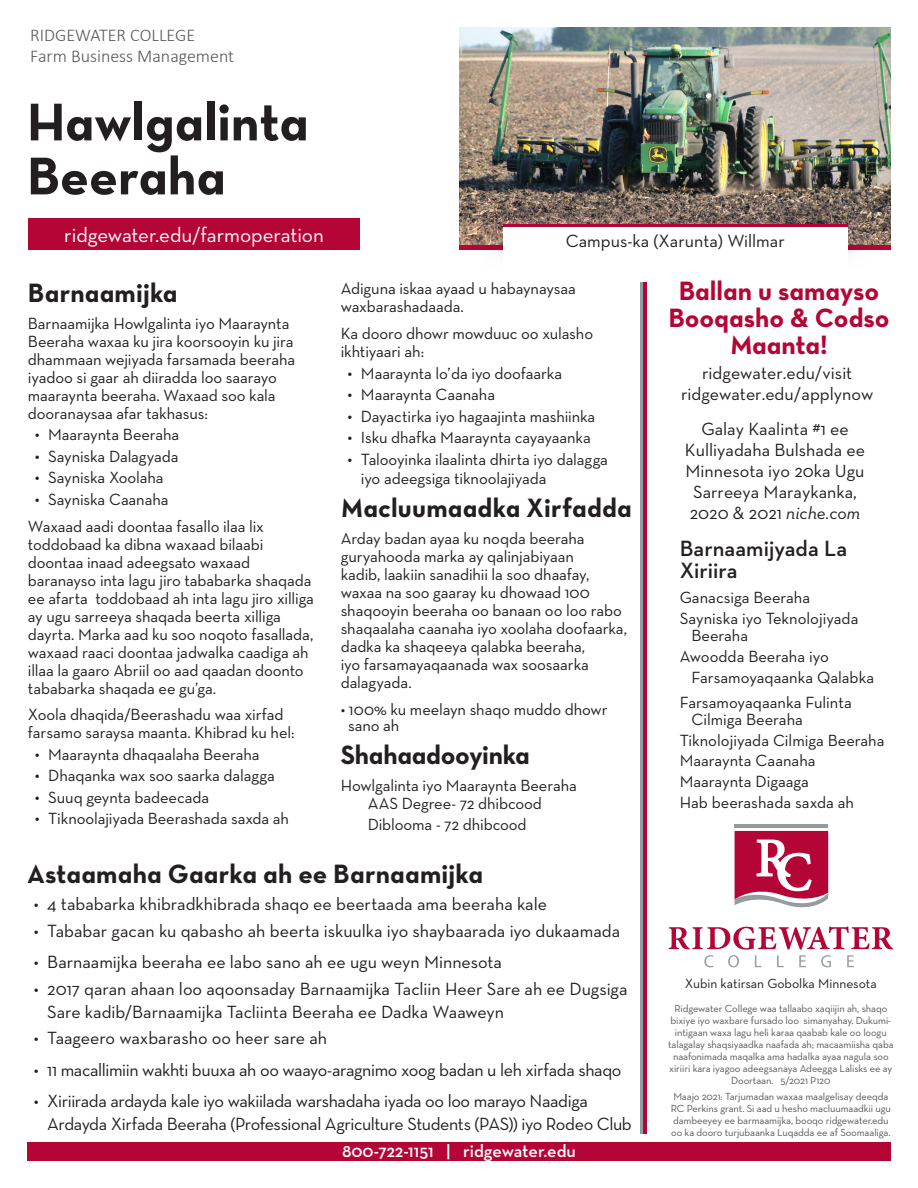
<style>
.page{position:relative;width:918px;height:1188px;background:#fff}
.page>*{position:absolute;margin:0;border:0;box-sizing:border-box;transform-origin:0 0}
.t1{font:54px "Neutra Text Bold Alt";color:#231f20}
.t2{font:27px "Neutra Text Bold Alt";letter-spacing:.005em;color:#231f20}
.t3{font:27px/27px "Neutra Text Bold Alt";color:#b50536;text-align:center}
.t4{font:600 22.5px/22.5px "Neutra Text";color:#231f20}
.t5{font:21px "Neutra Text";letter-spacing:-.005em;color:#fff}
.t6{font:18px/21px "Neutra Text";color:#231f20}
.t7{font:18px/22.5px "Neutra Text";letter-spacing:-.025em;color:#231f20}
.t8{font:300 18px "Calibri";color:#57585a}
.t9{font:600 18px "Neutra Text";color:#fff}
.Indented_credential{font:16.5px/18px "Neutra Text";letter-spacing:-.005em;color:#231f20}
.t10{font:13.5px "Neutra Text";color:#231f20}
.t11{font:10.5px/12px "Neutra Text";letter-spacing:-.01em;color:#57585a;text-align:center}
.s1{font-size:18px}
.s2{font-style:italic}
</style>
<div class="page">
<img style="left:459px;top:27px;width:432px;height:218px">
<div style="left:459px;top:245px;width:432px;height:5px;background:#b50536"></div>
<div style="left:480px;top:190px;width:391px;height:253px;background:#231f20;opacity:.21"></div>
<div style="left:503px;top:226px;width:345px;height:208px;background:#fff"></div>
<div style="left:815px;top:250px;width:65px;height:26px;background:#fff"></div>
<div style="left:459px;top:276px;width:421px;height:177px;background:#fff"></div>
<div style="left:470px;top:250px;width:65px;height:26px;background:#fff"></div>
<hr style="left:503px;top:224px;width:345px;height:3px;background:#b50536">
<div style="left:28px;top:219px;width:332px;height:31px;background:#b50536"></div>
<div style="left:27px;top:1143px;width:864px;height:18px;background:#b50536"></div>
<hr style="left:735px;top:824px;width:93px;height:4px;background:#959ca1">
<svg style="left:735px;top:831px;width:93px;height:77px"></svg>
<svg style="left:669px;top:926px;width:224px;height:41px"></svg>
<hr style="left:641px;top:283px;width:3px;height:851px;background:#959ca1">
<hr style="left:644px;top:283px;width:3px;height:851px;background:#b50536">
<p class="t8" style="left:30px;top:23px;width:166px">RIDGEWATER COLLEGE</p>
<p class="t8" style="left:30px;top:45px;width:205px">Farm Business Management</p>
<p class="t1" style="left:27px;top:88px;width:283px">Hawlgalinta</p>
<p class="t1" style="left:27px;top:142px;width:200px">Beeraha</p>
<p class="t5" style="left:64px;top:222px;width:261px">ridgewater.edu/farmoperation</p>
<p class="t2" style="left:28px;top:276px;width:151px">Barnaamijka</p>
<p class="Indented_credential" style="left:28px;top:314px;width:269px">Barnaamijka Howlgalinta iyo Maaraynta Beeraha waxaa ku jira koorsooyin ku jira dhammaan wejiyada farsamada beeraha iyadoo si gaar ah diiradda loo saarayo maaraynta beeraha. Waxaad soo kala dooranaysaa afar takhasus:</p>
<p class="Indented_credential" style="left:35px;top:425px;width:146px"><span class="s1">•</span> Maaraynta Beeraha</p>
<p class="Indented_credential" style="left:35px;top:447px;width:146px"><span class="s1">•</span> Sayniska Dalagyada</p>
<p class="Indented_credential" style="left:35px;top:468px;width:130px"><span class="s1">•</span> Sayniska Xoolaha</p>
<p class="Indented_credential" style="left:35px;top:490px;width:135px"><span class="s1">•</span> Sayniska Caanaha</p>
<p class="Indented_credential" style="left:28px;top:517px;width:288px">Waxaad aadi doontaa fasallo ilaa lix toddobaad ka dibna waxaad bilaabi doontaa inaad adeegsato waxaad baranayso inta lagu jiro tababarka shaqada ee afarta toddobaad ah inta lagu jiro xilliga ay ugu sarreeya shaqada beerta xilliga dayrta. Marka aad ku soo noqoto fasallada, waxaad raaci doontaa jadwalka caadiga ah illaa la gaaro Abriil oo aad qaadan doonto tababarka shaqada ee gu’ga.</p>
<p class="Indented_credential" style="left:28px;top:706px;width:268px">Xoola dhaqida/Beerashadu waa xirfad farsamo saraysa maanta. Khibrad ku hel:</p>
<p class="Indented_credential" style="left:35px;top:745px;width:226px"><span class="s1">•</span> Maaraynta dhaqaalaha Beeraha</p>
<p class="Indented_credential" style="left:35px;top:767px;width:242px"><span class="s1">•</span> Dhaqanka wax soo saarka dalagga</p>
<p class="Indented_credential" style="left:35px;top:788px;width:176px"><span class="s1">•</span> Suuq geynta badeecada</p>
<p class="Indented_credential" style="left:35px;top:810px;width:256px"><span class="s1">•</span> Tiknoolajiyada Beerashada saxda ah</p>
<p class="t6" style="left:566px;top:231px;width:221px">Campus-ka (Xarunta) Willmar</p>
<p class="Indented_credential" style="left:341px;top:279px;width:237px">Adiguna iskaa ayaad u habaynaysaa waxbarashadaada.</p>
<p class="Indented_credential" style="left:341px;top:324px;width:254px">Ka dooro dhowr mowduuc oo xulasho ikhtiyaari ah:</p>
<p class="Indented_credential" style="left:347px;top:364px;width:216px"><span class="s1">•</span> Maaraynta lo’da iyo doofaarka</p>
<p class="Indented_credential" style="left:347px;top:385px;width:149px"><span class="s1">•</span> Maaraynta Caanaha</p>
<p class="Indented_credential" style="left:347px;top:407px;width:249px"><span class="s1">•</span> Dayactirka iyo hagaajinta mashiinka</p>
<p class="Indented_credential" style="left:347px;top:428px;width:245px"><span class="s1">•</span> Isku dhafka Maaraynta cayayaanka</p>
<p class="Indented_credential" style="left:361px;top:449px;width:249px;line-height:19.5px;text-indent:-14px"><span class="s1">•</span> Talooyinka ilaalinta dhirta iyo dalagga iyo adeegsiga tiknoolajiyada</p>
<p class="t2" style="left:341px;top:491px;width:293px">Macluumaadka Xirfadda</p>
<p class="Indented_credential" style="left:341px;top:529px;width:288px">Arday badan ayaa ku noqda beeraha guryahooda marka ay qalinjabiyaan<br>kadib, laakiin sanadihii la soo dhaafay, waxaa na soo gaaray ku dhowaad 100 shaqooyin beeraha oo banaan oo loo rabo shaqaalaha caanaha iyo xoolaha doofaarka, dadka ka shaqeeya qalabka beeraha,<br>iyo farsamayaqaanada wax soosaarka dalagyada.</p>
<p class="Indented_credential" style="left:348px;top:701px;width:261px;line-height:16.5px;text-indent:-7px">• 100% ku meelayn shaqo muddo dhowr sano ah</p>
<p class="t2" style="left:341px;top:738px;width:191px">Shahaadooyinka</p>
<p class="Indented_credential" style="left:341px;top:776px;width:238px">Howlgalinta iyo Maaraynta Beeraha</p>
<p class="Indented_credential" style="left:368px;top:794px;width:176px">AAS Degree- 72 dhibcood</p>
<p class="Indented_credential" style="left:368px;top:815px;width:160px">Diblooma - 72 dhibcood</p>
<p class="t3" style="left:668px;top:276px;width:223px">Ballan u samayso<br>Booqasho &amp; Codso<br>Maanta!</p>
<p class="t6" style="left:702px;top:362px;width:152px">ridgewater.edu/visit</p>
<p class="t6" style="left:681px;top:383px;width:194px">ridgewater.edu/applynow</p>
<p class="t6" style="left:685px;top:418px;width:182px;text-align:center">Galay Kaalinta #1 ee<br>Kulliyadaha Bulshada ee<br>Minnesota iyo 20ka Ugu<br>Sarreeya Maraykanka,<br>2020 &amp; 2021 <span class="s2">niche.com</span></p>
<p class="t4" style="left:680px;top:536px;width:169px">Barnaamijyada La<br>Xiriira</p>
<p class="Indented_credential" style="left:680px;top:589px;width:132px">Ganacsiga Beeraha</p>
<p class="Indented_credential" style="left:691px;top:610px;width:169px;line-height:16.5px;text-indent:-12px">Sayniska iyo Teknolojiyada<br>Beeraha</p>
<p class="Indented_credential" style="left:680px;top:647px;width:151px">Awoodda Beeraha iyo</p>
<p class="Indented_credential" style="left:691px;top:668px;width:184px">Farsamoyaqaanka Qalabka</p>
<p class="Indented_credential" style="left:691px;top:694px;width:162px;line-height:16.5px;text-indent:-12px">Farsamoyaqaanka Fulinta<br>Cilmiga Beeraha</p>
<p class="Indented_credential" style="left:680px;top:731px;width:206px">Tiknolojiyada Cilmiga Beeraha</p>
<p class="Indented_credential" style="left:680px;top:752px;width:137px">Maaraynta Caanaha</p>
<p class="Indented_credential" style="left:680px;top:772px;width:131px">Maaraynta Digaaga</p>
<p class="Indented_credential" style="left:680px;top:793px;width:176px">Hab beerashada saxda ah</p>
<p class="t2" style="left:27px;top:857px;width:458px">Astaamaha Gaarka ah ee Barnaamijka</p>
<p class="t6" style="left:34px;top:893px;width:515px">• 4 tababarka khibradkhibrada shaqo ee beertaada ama beeraha kale</p>
<p class="t6" style="left:34px;top:920px;width:588px">• Tababar gacan ku qabasho ah beerta iskuulka iyo shaybaarada iyo dukaamada</p>
<p class="t6" style="left:34px;top:951px;width:470px">• Barnaamijka beeraha ee labo sano ah ee ugu weyn Minnesota</p>
<p class="t6" style="left:47px;top:977px;width:582px;line-height:22.5px;text-indent:-14px">• 2017 qaran ahaan loo aqoonsaday Barnaamijka Tacliin Heer Sare ah ee Dugsiga<br>Sare kadib/Barnaamijka Tacliinta Beeraha ee Dadka Waaweyn</p>
<p class="t6" style="left:34px;top:1028px;width:295px">• Taageero waxbarasho oo heer sare ah</p>
<p class="t7" style="left:34px;top:1058px;width:589px">• 11 macallimiin wakhti buuxa ah oo waayo-aragnimo xoog badan u leh xirfada shaqo</p>
<p class="t7" style="left:47px;top:1090px;width:586px;text-indent:-14px">• Xiriirada ardayda kale iyo wakiilada warshadaha iyada oo loo marayo Naadiga<br>Ardayda Xirfada Beeraha (Professional Agriculture Students (PAS)) iyo Rodeo Club</p>
<p class="t9" style="left:342px;top:1139px;width:235px">800-722-1151 | ridgewater.edu</p>
<p class="t10" style="left:685px;top:975px;width:194px">Xubin katirsan Gobolka Minnesota</p>
<p class="t11" style="left:668px;top:1002px;width:227px">Ridgewater College waa tallaabo xaqiijin ah, shaqo bixiye iyo waxbare fursado loo simanyahay. Dukumi&shy;intigaan waxa lagu heli karaa qaabab kale oo loogu talagalay shaqsiyaadka naafada ah; macaamiisha qaba naafonimada maqalka ama hadalka ayaa nagula soo xiriiri kara iyagoo adeegsanaya Adeegga Lalisks ee ay Doortaan. 5/2021 P120</p>
<p class="t11" style="left:671px;top:1091px;width:222px;text-align:left">Maajo 2021: Tarjumadan waxaa maalgelisay deeqda RC Perkins grant. Si aad u hesho macluumaadkii ugu dambeeyey ee barmaamijka, booqo ridgewater.edu oo ka dooro turjubaanka Luqadda ee af Soomaaliga.</p>
</div>
